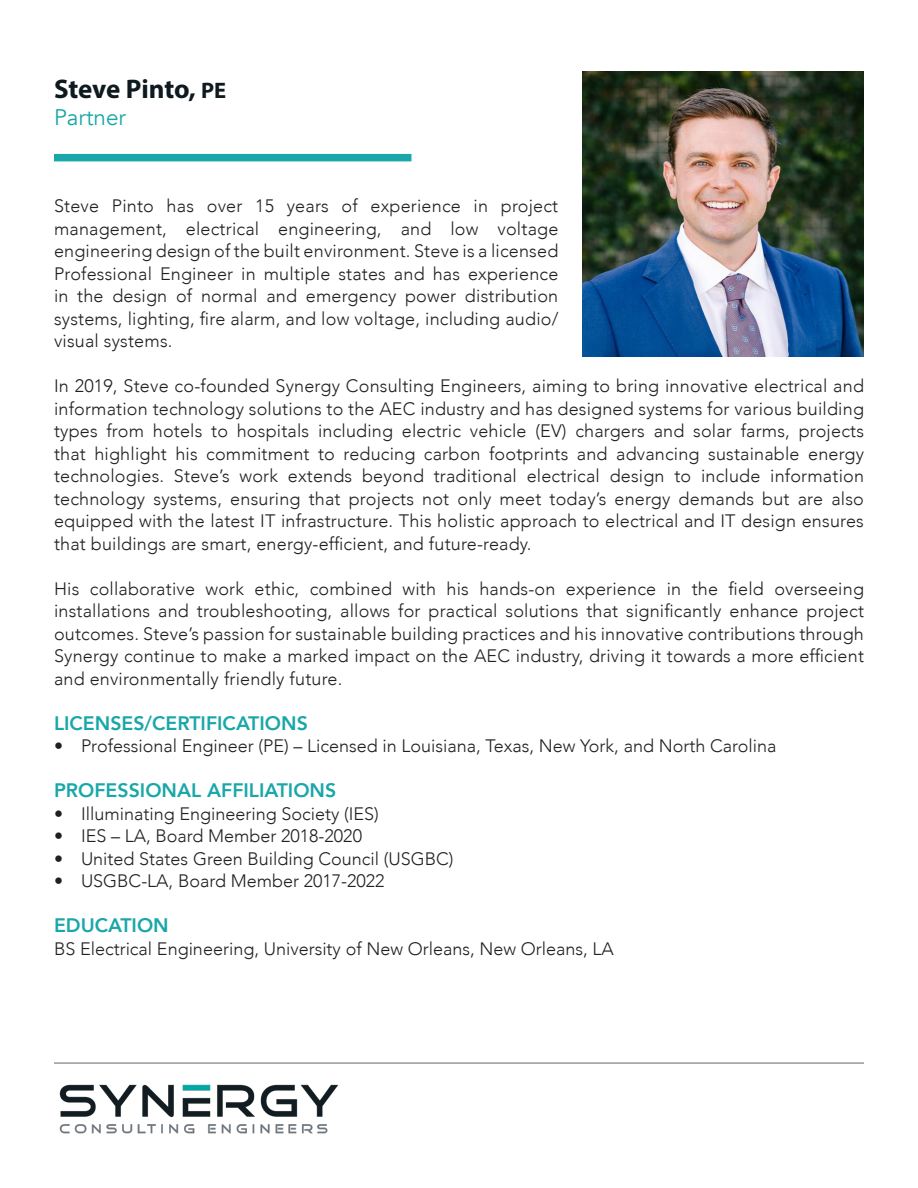
<style>
.page{position:relative;width:918px;height:1188px;background:#fff}
.page>*{position:absolute;margin:0;border:0;box-sizing:border-box;transform-origin:0 0}
.t1{font:700 27px "Myriad Pro";letter-spacing:-.005em;color:#0e1a1f}
.t2{font:22.5px "Avenir";color:#1aa7a9}
.t3{font:800 19.5px "Avenir";color:#1aa7a9}
.t4{font:300 18px/22.5px "Avenir";color:#231f20;text-align:justify}
.s1{font-size:22.5px}
</style>
<div class="page">
<img style="left:59px;top:1084px;width:280px;height:50px">
<img style="left:582px;top:71px;width:282px;height:285px">
<div style="left:54px;top:154px;width:357px;height:7px;background:#1aa7a9"></div>
<hr style="left:54px;top:1062px;width:810px;height:2px;background:#95989a">
<p class="t1" style="left:54px;top:71px;width:174px">Steve Pinto, <span class="s1">PE</span></p>
<p class="t2" style="left:54px;top:104px;width:74px">Partner</p>
<p class="t4" style="left:54px;top:195px;width:506px">Steve Pinto has over 15 years of experience in project management, electrical engineering, and low voltage engineering design of the built environment. Steve is a licensed Professional Engineer in multiple states and has experience in the design of normal and emergency power distribution systems, lighting, fire alarm, and low voltage, including audio/ visual systems.</p>
<p class="t4" style="left:54px;top:375px;width:812px">In 2019, Steve co-founded Synergy Consulting Engineers, aiming to bring innovative electrical and information technology solutions to the AEC industry and has designed systems for various building types from hotels to hospitals including electric vehicle (EV) chargers and solar farms, projects that highlight his commitment to reducing carbon footprints and advancing sustainable energy technologies. Steve’s work extends beyond traditional electrical design to include information technology systems, ensuring that projects not only meet today’s energy demands but are also equipped with the latest IT infrastructure. This holistic approach to electrical and IT design ensures that buildings are smart, energy-efficient, and future-ready.</p>
<p class="t4" style="left:54px;top:577px;width:812px">His collaborative work ethic, combined with his hands-on experience in the field overseeing installations and troubleshooting, allows for practical solutions that significantly enhance project outcomes. Steve’s passion for sustainable building practices and his innovative contributions through Synergy continue to make a marked impact on the AEC industry, driving it towards a more efficient and environmentally friendly future.</p>
<p class="t3" style="left:54px;top:708px;width:255px">LICENSES/CERTIFICATIONS</p>
<p class="t4" style="left:54px;top:735px;width:724px">• Professional Engineer (PE) – Licensed in Louisiana, Texas, New York, and North Carolina</p>
<p class="t3" style="left:54px;top:775px;width:284px">PROFESSIONAL AFFILIATIONS</p>
<p class="t4" style="left:54px;top:802px;width:326px">• Illuminating Engineering Society (IES)</p>
<p class="t4" style="left:54px;top:825px;width:310px">• IES – LA, Board Member 2018-2020</p>
<p class="t4" style="left:54px;top:847px;width:401px">• United States Green Building Council (USGBC)</p>
<p class="t4" style="left:54px;top:870px;width:332px">• USGBC-LA, Board Member 2017-2022</p>
<p class="t3" style="left:54px;top:910px;width:116px">EDUCATION</p>
<p class="t4" style="left:54px;top:937px;width:561px">BS Electrical Engineering, University of New Orleans, New Orleans, LA</p>
</div>
